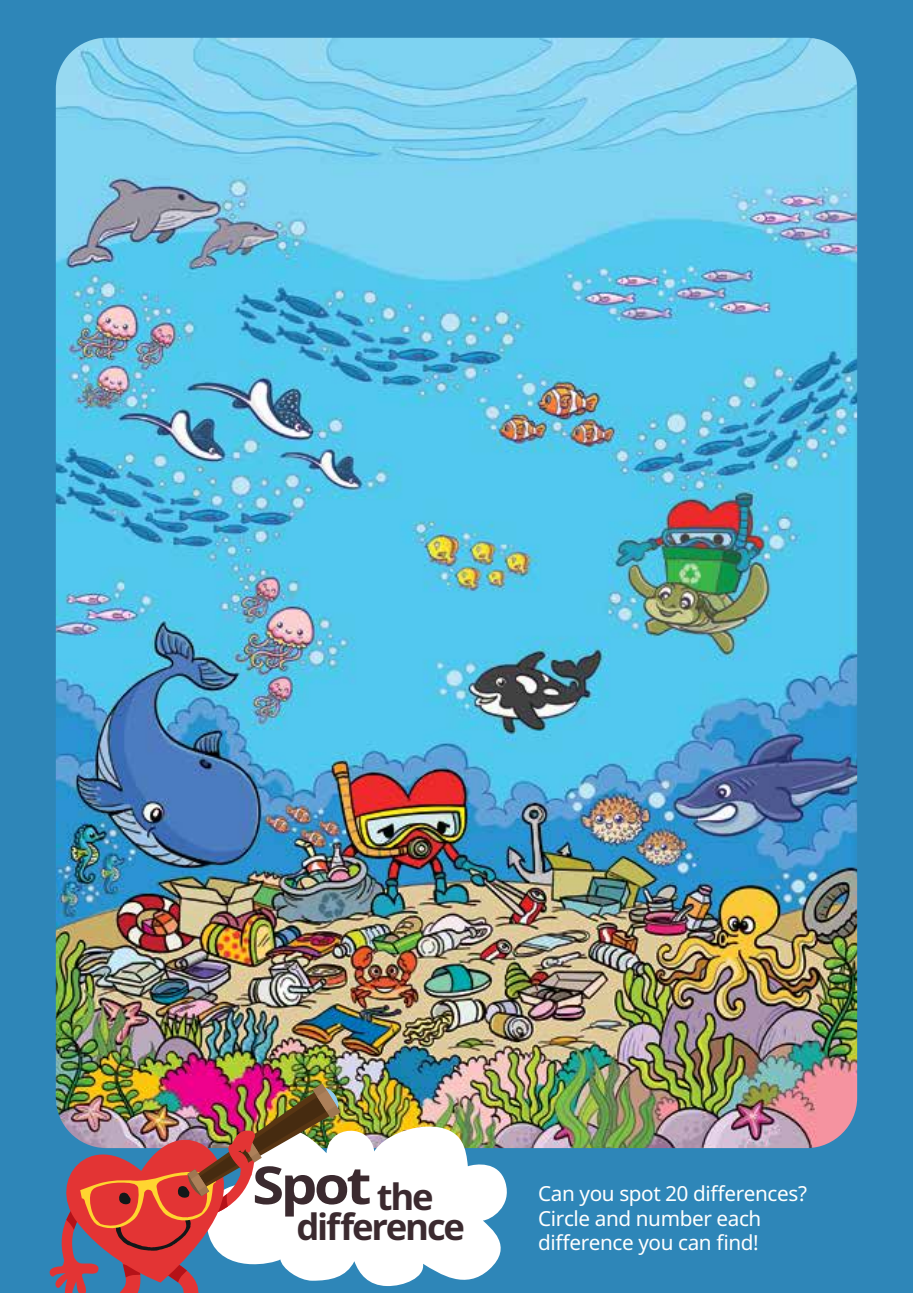
<style>
.page{position:relative;width:913px;height:1293px;background:#2e86b8}
.page>*{position:absolute;margin:0;border:0;box-sizing:border-box;transform-origin:0 0}
.t1{font:700 52.2px "Noto IKEA Latin";color:#3b2a2f;scale:1.11 1}
.t2{font:700 36.4px "Noto IKEA Latin";letter-spacing:-.06em;color:#3b2a2f}
.t3{font:20.8px/24.8px "Noto IKEA Latin";letter-spacing:-.02em;color:#fff}
</style>
<div class="page">
<img style="left:56px;top:38px;width:801px;height:1110px">
<svg style="left:341px;top:1117px;width:174px;height:169px;background:#d4e1e0"></svg>
<img style="left:49px;top:1083px;width:292px;height:210px">
<h1 class="t1" style="left:252px;top:1148px;width:109px">Spot</h1>
<h2 class="t2" style="left:377px;top:1171px;width:58px">the</h2>
<h2 class="t2" style="left:296px;top:1201px;width:170px">difference</h2>
<p class="t3" style="left:538px;top:1180px;width:270px">Can you spot 20 differences?<br>Circle and number each difference you can find!</p>
</div>
